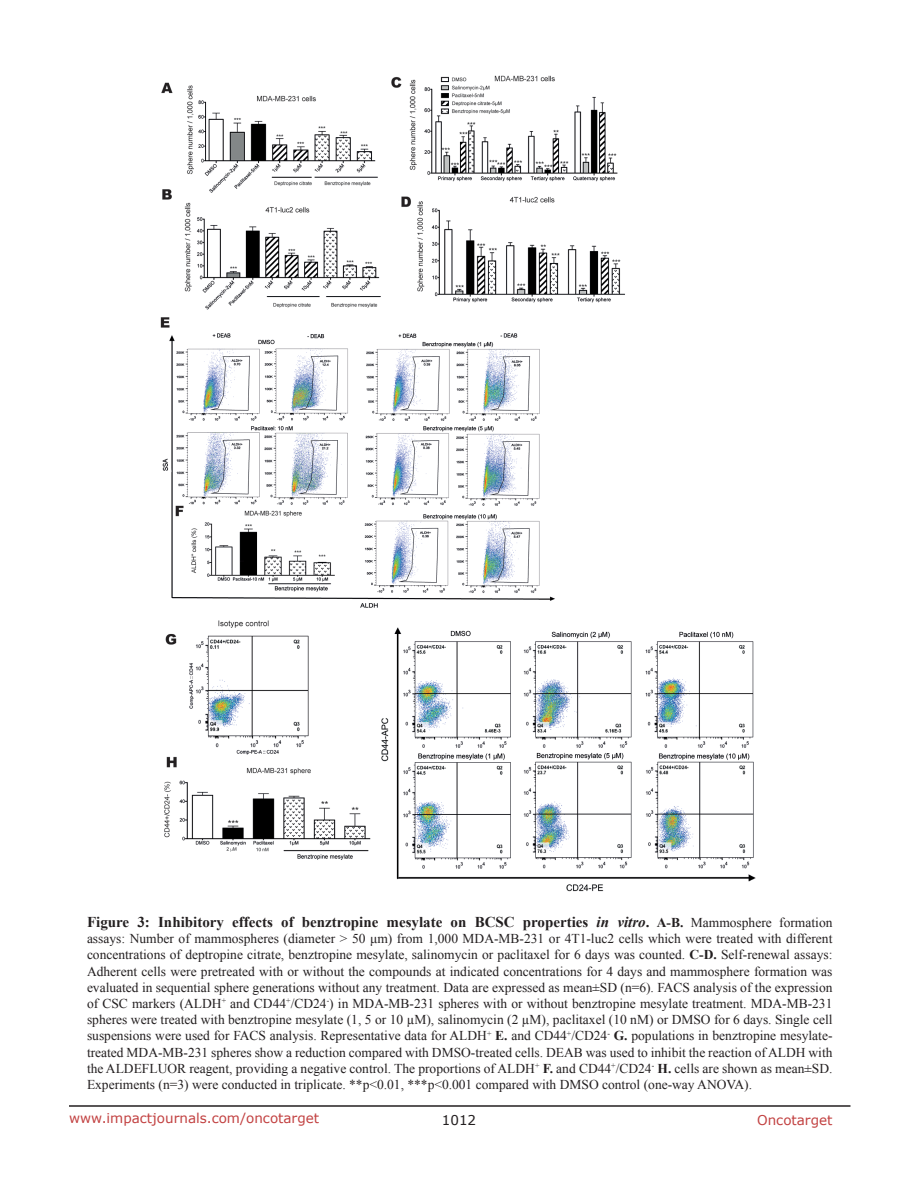
<style>
.page{position:relative;width:918px;height:1188px;background:#fff}
.page>*{position:absolute;margin:0;border:0;box-sizing:border-box;transform-origin:0 0}
.figuretext{font:700 15px "Times New Roman";color:#231f20}
.figuretext-2{font:13.5px/16.2px "Times New Roman";color:#231f20;text-align:justify}
.t1{font:13.5px "Verdana";color:#c24141}
.t2{font:13.5px "Verdana";color:#231f20}
.s1{font-style:italic}
.s2{font-size:13.5px}
.s3{font-weight:400;font-size:13.5px}
.s4{font-weight:700}
</style>
<div class="page">
<hr style="left:69px;top:1105px;width:781px;height:2px;background:#231f20">
<img style="left:160px;top:75px;width:596px;height:817px">
<p class="figuretext" style="left:87px;top:912px;width:747px">Figure 3: Inhibitory effects of benztropine mesylate on BCSC properties <span class="s1">in vitro</span>. <span class="s2">A-B.</span> <span class="s3">Mammosphere formation</span></p>
<p class="figuretext-2" style="left:87px;top:930px;width:747px">assays: Number of mammospheres (diameter &gt; 50 μm) from 1,000 MDA-MB-231 or 4T1-luc2 cells which were treated with different concentrations of deptropine citrate, benztropine mesylate, salinomycin or paclitaxel for 6 days was counted. <span class="s4">C-D.</span> Self-renewal assays:<br>Adherent cells were pretreated with or without the compounds at indicated concentrations for 4 days and mammosphere formation was evaluated in sequential sphere generations without any treatment. Data are expressed as mean±SD (n=6). FACS analysis of the expression of CSC markers (ALDH<sup>+</sup> and CD44<sup>+</sup>/CD24<sup>-</sup>) in MDA-MB-231 spheres with or without benztropine mesylate treatment. MDA-MB-231 spheres were treated with benztropine mesylate (1, 5 or 10 µM), salinomycin (2 µM), paclitaxel (10 nM) or DMSO for 6 days. Single cell suspensions were used for FACS analysis. Representative data for ALDH<sup>+</sup> <span class="s4">E.</span> and CD44<sup>+</sup>/CD24<sup>-</sup> <span class="s4">G.</span> populations in benztropine mesylate&shy;treated MDA-MB-231 spheres show a reduction compared with DMSO-treated cells. DEAB was used to inhibit the reaction of ALDH with the ALDEFLUOR reagent, providing a negative control. The proportions of ALDH<sup>+</sup> <span class="s4">F.</span> and CD44<sup>+</sup>/CD24<sup>-</sup> <span class="s4">H.</span> cells are shown as mean±SD.<br>Experiments (n=3) were conducted in triplicate. **p&lt;0.01, ***p&lt;0.001 compared with DMSO control (one-way ANOVA).</p>
<p class="t1" style="left:69px;top:1109px;width:252px">www.impactjournals.com/oncotarget</p>
<p class="t2" style="left:442px;top:1111px;width:36px">1012</p>
<p class="t1" style="left:757px;top:1111px;width:77px">Oncotarget</p>
</div>
